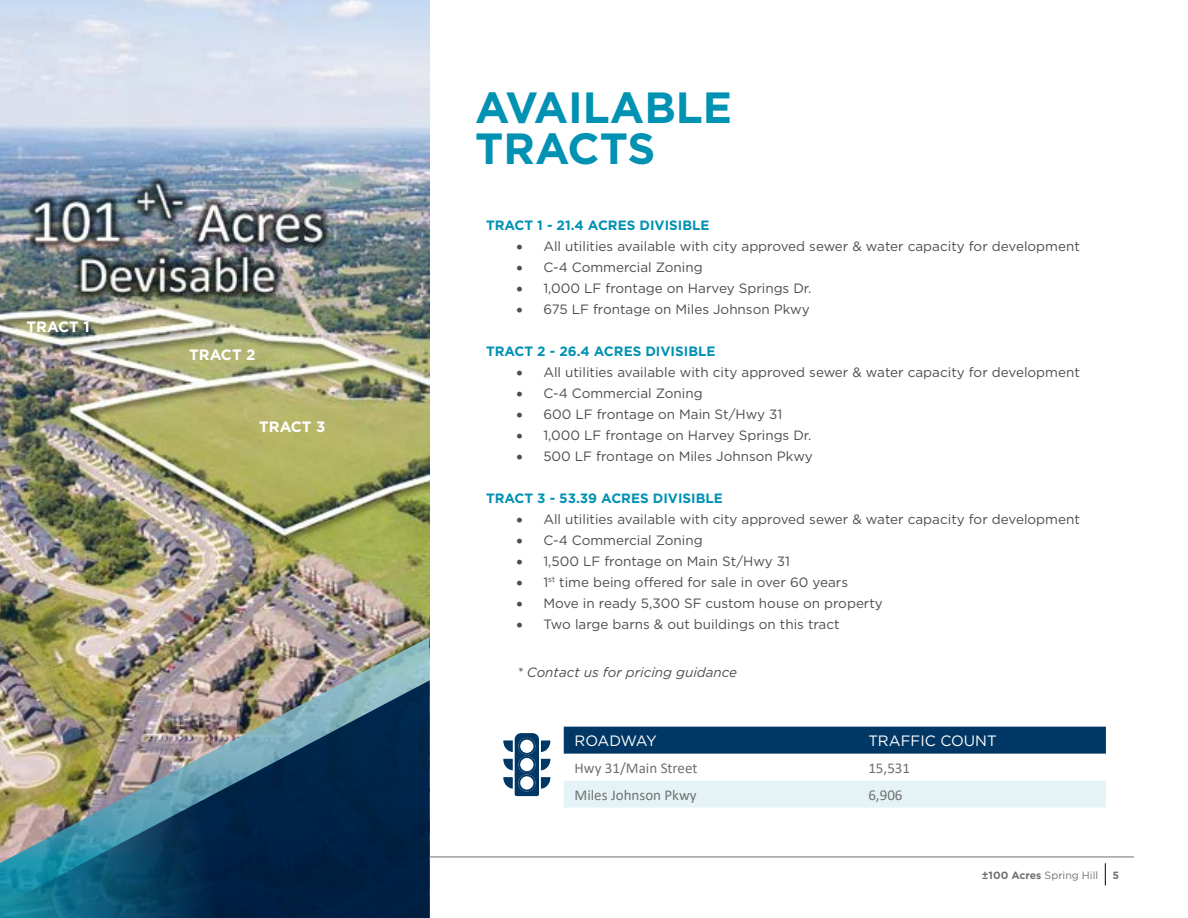
<style>
.page{position:relative;width:1188px;height:918px;background:#fff}
.page>*{position:absolute;margin:0;border:0;box-sizing:border-box;transform-origin:0 0}
.t1{font:700 43.65px/40.3px "Gotham";color:#0091b3}
.t2{font:15px "Calibri";color:#6f7171}
.t3{font:700 15px "Gotham";color:#fff}
.t4{font:15px "Gotham";color:#fff}
.t5{font:15px "Gotham";letter-spacing:-.04em;color:#fff}
.t6{font:13.5px "Gotham";color:#4b4d4f}
.t7{font:700 13.5px "Gotham";color:#0091b3}
.t8{font:italic 13.5px "Gotham";color:#4b4d4f}
.t9{font:10.5px "Gotham";color:#6f7171}
.t10{font:700 10.5px "Gotham";color:#6f7171}
.s1{font-weight:700}
</style>
<div class="page">
<hr style="left:81px;top:857px;width:1053px;height:1px;background:#6f7171">
<svg style="left:1105px;top:863px;width:1px;height:22px"></svg>
<div style="left:564px;top:727px;width:542px;height:27px;background:#003764"></div>
<div style="left:564px;top:781px;width:542px;height:27px;background:#e6f3f6"></div>
<svg style="left:503px;top:733px;width:47px;height:63px"></svg>
<img style="left:0;top:0;width:429px;height:637px">
<img style="left:0;top:637px;width:429px;height:43px">
<img style="left:0;top:680px;width:430px;height:238px">
<p class="t3" style="left:26px;top:317px;width:65px">TRACT 1</p>
<p class="t3" style="left:189px;top:345px;width:68px">TRACT 2</p>
<p class="t3" style="left:259px;top:417px;width:68px">TRACT 3</p>
<h1 class="t1" style="left:475px;top:88px;width:258px">AVAILABLE<br>TRACTS</h1>
<p class="t7" style="left:486px;top:216px;width:225px">TRACT 1 - 21.4 ACRES DIVISIBLE</p>
<p class="t6" style="left:516px;top:237px;width:565px">• All utilities available with city approved sewer &amp; water capacity for development</p>
<p class="t6" style="left:516px;top:259px;width:188px">• C-4 Commercial Zoning</p>
<p class="t6" style="left:516px;top:280px;width:297px">• 1,000 LF frontage on Harvey Springs Dr.</p>
<p class="t6" style="left:516px;top:301px;width:295px">• 675 LF frontage on Miles Johnson Pkwy</p>
<p class="t7" style="left:486px;top:342px;width:231px">TRACT 2 - 26.4 ACRES DIVISIBLE</p>
<p class="t6" style="left:516px;top:364px;width:565px">• All utilities available with city approved sewer &amp; water capacity for development</p>
<p class="t6" style="left:516px;top:385px;width:188px">• C-4 Commercial Zoning</p>
<p class="t6" style="left:516px;top:406px;width:268px">• 600 LF frontage on Main St/Hwy 31</p>
<p class="t6" style="left:516px;top:427px;width:297px">• 1,000 LF frontage on Harvey Springs Dr.</p>
<p class="t6" style="left:516px;top:448px;width:298px">• 500 LF frontage on Miles Johnson Pkwy</p>
<p class="t7" style="left:486px;top:489px;width:238px">TRACT 3 - 53.39 ACRES DIVISIBLE</p>
<p class="t6" style="left:516px;top:511px;width:565px">• All utilities available with city approved sewer &amp; water capacity for development</p>
<p class="t6" style="left:516px;top:532px;width:188px">• C-4 Commercial Zoning</p>
<p class="t6" style="left:516px;top:553px;width:275px">• 1,500 LF frontage on Main St/Hwy 31</p>
<p class="t6" style="left:516px;top:573px;width:333px">• 1<sup>st</sup> time being offered for sale in over 60 years</p>
<p class="t6" style="left:516px;top:594px;width:368px">• Move in ready 5,300 SF custom house on property</p>
<p class="t6" style="left:516px;top:616px;width:325px">• Two large barns &amp; out buildings on this tract</p>
<p class="t8" style="left:517px;top:663px;width:222px">* Contact us for pricing guidance</p>
<p class="t5" style="left:575px;top:731px;width:84px">ROADWAY</p>
<p class="t4" style="left:868px;top:731px;width:130px">TRAFFIC COUNT</p>
<p class="t2" style="left:575px;top:757px;width:124px">Hwy 31/Main Street</p>
<p class="t2" style="left:868px;top:757px;width:43px">15,531</p>
<p class="t2" style="left:575px;top:784px;width:124px">Miles Johnson Pkwy</p>
<p class="t2" style="left:868px;top:784px;width:36px">6,906</p>
<p class="t9" style="left:982px;top:868px;width:118px"><span class="s1">±100 Acres</span> Spring Hill</p>
<p class="t10" style="left:1112px;top:868px;width:8px">5</p>
</div>
